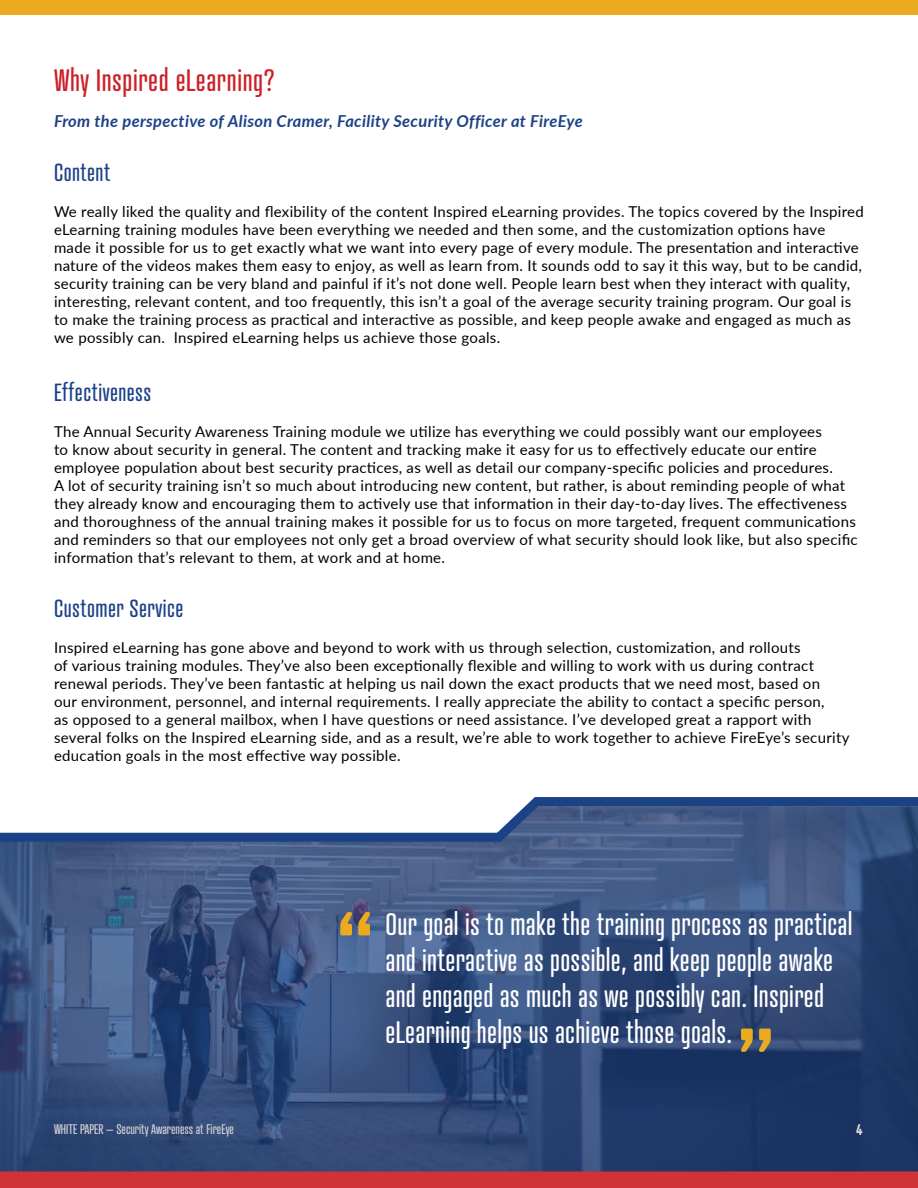
<style>
.page{position:relative;width:918px;height:1188px;background:#fff}
.page>*{position:absolute;margin:0;border:0;box-sizing:border-box;transform-origin:0 0}
.table_header_A{font:90px "GT Pressura Pro";color:#ebaa20}
.table_header_A-2{font:30px/36px "Atrament";letter-spacing:.01em;color:#fff}
.t1{font:30px "Atrament";letter-spacing:.02em;color:#cd2028}
.t2{font:24px "Atrament";letter-spacing:.02em;color:#1c4286}
.t3{font:italic 700 16.5px "Lato";letter-spacing:.02em;color:#1c4286}
.t4{font:15px/18px "Lato";letter-spacing:.02em;color:#000}
.t5{font:600 15px "Atrament";color:#e0dcdc}
.t6{font:13.5px "Atrament";color:#d1d1d4}
</style>
<div class="page">
<svg style="left:0;top:846px;width:918px;height:326px;background:#354d7b"></svg>
<div style="left:0;top:1172px;width:918px;height:16px;background:#cf3338"></div>
<div style="left:0;top:0;width:918px;height:15px;background:#ebab21"></div>
<svg style="left:0;top:797px;width:918px;height:49px"></svg>
<p class="t1" style="left:54px;top:62px;width:222px">Why Inspired eLearning?</p>
<p class="t3" style="left:54px;top:109px;width:530px">From the perspective of Alison Cramer, Facility Security Officer at FireEye</p>
<p class="t2" style="left:54px;top:158px;width:58px">Content</p>
<p class="t4" style="left:54px;top:202px;width:811px">We really liked the quality and flexibility of the content Inspired eLearning provides. The topics covered by the Inspired eLearning training modules have been everything we needed and then some, and the customization options have made it possible for us to get exactly what we want into every page of every module. The presentation and interactive nature of the videos makes them easy to enjoy, as well as learn from. It sounds odd to say it this way, but to be candid, security training can be very bland and painful if it’s not done well. People learn best when they interact with quality, interesting, relevant content, and too frequently, this isn’t a goal of the average security training program. Our goal is to make the training process as practical and interactive as possible, and keep people awake and engaged as much as we possibly can. Inspired eLearning helps us achieve those goals.</p>
<p class="t2" style="left:54px;top:378px;width:99px">Effectiveness</p>
<p class="t4" style="left:54px;top:422px;width:805px">The Annual Security Awareness Training module we utilize has everything we could possibly want our employees<br>to know about security in general. The content and tracking make it easy for us to effectively educate our entire employee population about best security practices, as well as detail our company-specific policies and procedures.<br>A lot of security training isn’t so much about introducing new content, but rather, is about reminding people of what they already know and encouraging them to actively use that information in their day-to-day lives. The effectiveness and thoroughness of the annual training makes it possible for us to focus on more targeted, frequent communications and reminders so that our employees not only get a broad overview of what security should look like, but also specific information that’s relevant to them, at work and at home.</p>
<p class="t2" style="left:54px;top:594px;width:131px">Customer Service</p>
<p class="t4" style="left:54px;top:638px;width:797px">Inspired eLearning has gone above and beyond to work with us through selection, customization, and rollouts<br>of various training modules. They’ve also been exceptionally flexible and willing to work with us during contract renewal periods. They’ve been fantastic at helping us nail down the exact products that we need most, based on<br>our environment, personnel, and internal requirements. I really appreciate the ability to contact a specific person,<br>as opposed to a general mailbox, when I have questions or need assistance. I’ve developed great a rapport with several folks on the Inspired eLearning side, and as a result, we’re able to work together to achieve FireEye’s security education goals in the most effective way possible.</p>
<p class="table_header_A" style="left:335px;top:896px;width:41px">“</p>
<p class="table_header_A-2" style="left:386px;top:906px;width:469px">Our goal is to make the training process as practical and interactive as possible, and keep people awake and engaged as much as we possibly can. Inspired eLearning helps us achieve those goals.</p>
<p class="table_header_A" style="left:776px;top:1067px;width:41px;rotate:-180deg">“</p>
<p class="t6" style="left:54px;top:1121px;width:182px">WHITE PAPER – Security Awareness at FireEye</p>
<p class="t5" style="left:856px;top:1121px;width:8px">4</p>
</div>
